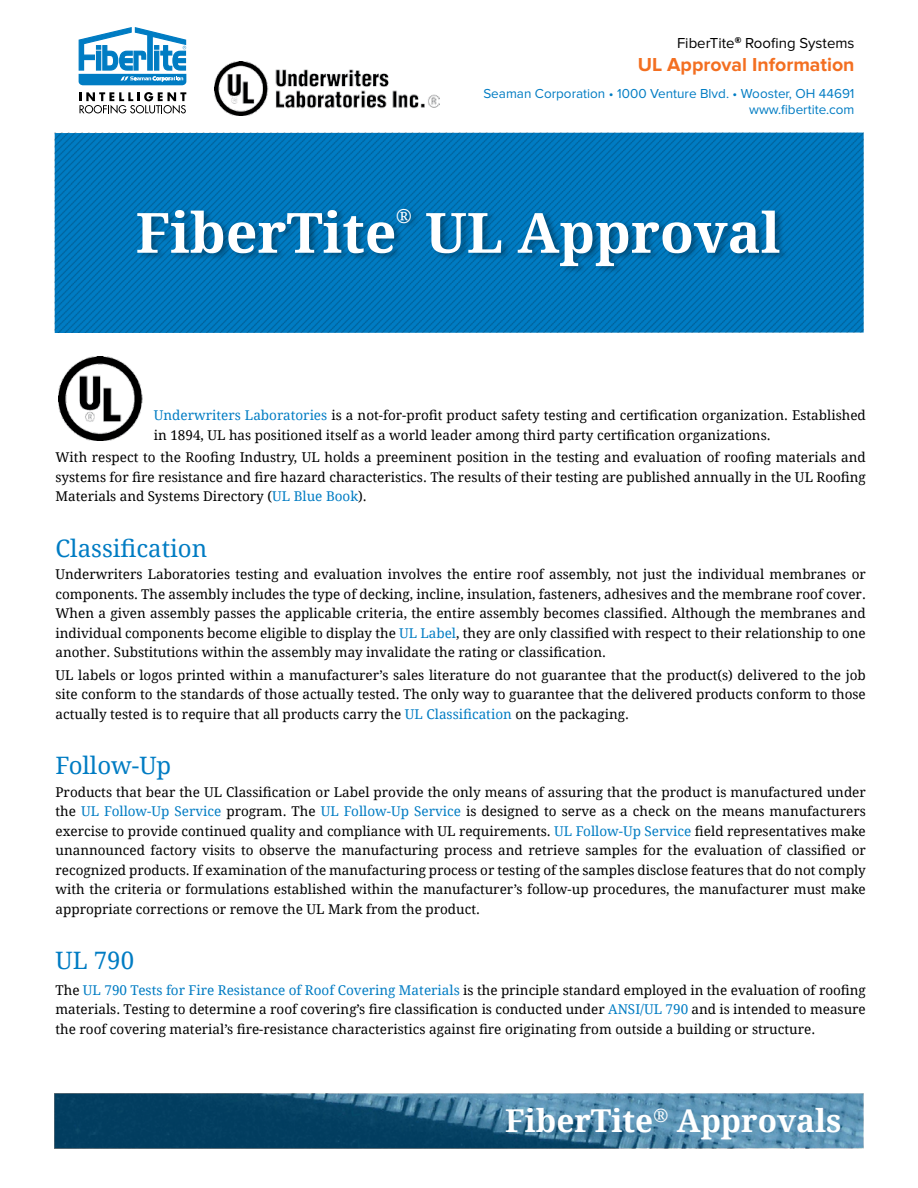
<style>
.page{position:relative;width:918px;height:1188px;background:#fff}
.page>*{position:absolute;margin:0;border:0;box-sizing:border-box;transform-origin:0 0}
.t1{font:700 55.5px "Droid Serif";color:#fff}
.t2{font:700 31.5px "Droid Serif";color:#fff}
.t3{font:24px "Droid Serif";color:#007cc3}
.t4{font:700 19.5px "Proxima Nova";color:#f36f21}
.t5{font:700 19.2px "Droid Serif";color:#fff}
.t6{font:15px "Proxima Nova";color:#000}
.t7{font:13.5px/19.5px "Droid Serif";color:#000;text-align:justify}
.t8{font:13.5px/16.2px "Proxima Nova";color:#007cc3;text-align:right}
.s1{color:#007cc3}
</style>
<div class="page">
<svg style="left:79px;top:92px;width:107px;height:22px"></svg>
<svg style="left:79px;top:27px;width:107px;height:58px"></svg>
<img style="left:55px;top:133px;width:809px;height:200px">
<div style="left:138px;top:207px;width:651px;height:67px;background:#000;opacity:.3"></div>
<img style="left:215px;top:62px;width:225px;height:53px">
<img style="left:58px;top:357px;width:85px;height:83px">
<img style="left:55px;top:1094px;width:808px;height:54px">
<p class="t6" style="left:677px;top:34px;width:179px">FiberTite<sup>®</sup> Roofing Systems</p>
<h3 class="t4" style="left:638px;top:54px;width:218px">UL Approval Information</h3>
<p class="t8" style="left:483px;top:86px;width:373px">Seaman Corporation • 1000 Venture Blvd. • Wooster, OH 44691 www.fibertite.com</p>
<h3 class="t5" style="left:396px;top:203px;width:18px">®</h3>
<h1 class="t1" style="left:136px;top:194px;width:646px">FiberTite UL Approval</h1>
<p class="t7" style="left:154px;top:406px;width:713px"><span class="s1">Underwriters Laboratories</span> is a not-for-profit product safety testing and certification organization. Established in 1894, UL has positioned itself as a world leader among third party certification organizations.</p>
<p class="t7" style="left:56px;top:448px;width:812px">With respect to the Roofing Industry, UL holds a preeminent position in the testing and evaluation of roofing materials and systems for fire resistance and fire hazard characteristics. The results of their testing are published annually in the UL Roofing Materials and Systems Directory (<span class="s1">UL Blue Book</span>).</p>
<h3 class="t3" style="left:56px;top:532px;width:153px">Classification</h3>
<p class="t7" style="left:56px;top:565px;width:812px">Underwriters Laboratories testing and evaluation involves the entire roof assembly, not just the individual membranes or components. The assembly includes the type of decking, incline, insulation, fasteners, adhesives and the membrane roof cover.<br>When a given assembly passes the applicable criteria, the entire assembly becomes classified. Although the membranes and individual components become eligible to display the <span class="s1">UL Label</span>, they are only classified with respect to their relationship to one another. Substitutions within the assembly may invalidate the rating or classification.</p>
<p class="t7" style="left:56px;top:665px;width:812px">UL labels or logos printed within a manufacturer’s sales literature do not guarantee that the product(s) delivered to the job site conform to the standards of those actually tested. The only way to guarantee that the delivered products conform to those actually tested is to require that all products carry the <span class="s1">UL Classification</span> on the packaging.</p>
<h3 class="t3" style="left:56px;top:749px;width:117px">Follow-Up</h3>
<p class="t7" style="left:56px;top:782px;width:812px">Products that bear the UL Classification or Label provide the only means of assuring that the product is manufactured under the <span class="s1">UL Follow-Up Service</span> program. The <span class="s1">UL Follow-Up Service</span> is designed to serve as a check on the means manufacturers exercise to provide continued quality and compliance with UL requirements. <span class="s1">UL Follow-Up Service</span> field representatives make unannounced factory visits to observe the manufacturing process and retrieve samples for the evaluation of classified or recognized products. If examination of the manufacturing process or testing of the samples disclose features that do not comply with the criteria or formulations established within the manufacturer’s follow-up procedures, the manufacturer must make appropriate corrections or remove the UL Mark from the product.</p>
<h3 class="t3" style="left:56px;top:944px;width:80px">UL 790</h3>
<p class="t7" style="left:56px;top:980px;width:812px">The <span class="s1">UL 790 Tests for Fire Resistance of Roof Covering Materials</span> is the principle standard employed in the evaluation of roofing materials. Testing to determine a roof covering’s fire classification is conducted under <span class="s1">ANSI/UL 790</span> and is intended to measure the roof covering material’s fire-resistance characteristics against fire originating from outside a building or structure.</p>
<h2 class="t2" style="left:505px;top:1099px;width:338px">FiberTite<sup>®</sup> Approvals</h2>
</div>
